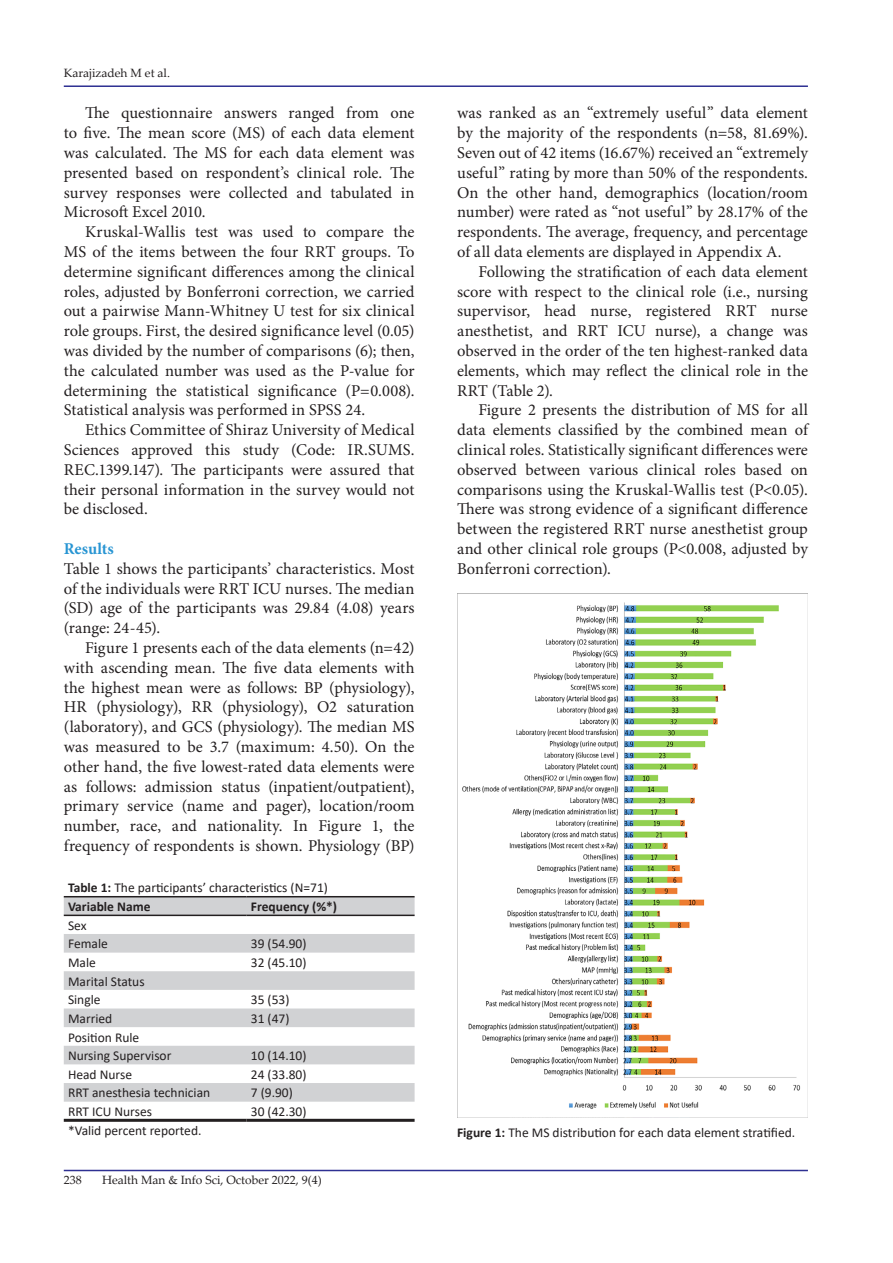
<style>
.page{position:relative;width:893px;height:1263px;background:#fff}
.page>*{position:absolute;margin:0;border:0;box-sizing:border-box;transform-origin:0 0}
.t1{font:16.5px/19.8px "Minion Pro";color:#231f20;text-align:justify}
.t2{font:700 16.5px "Minion Pro";color:#2895d3}
.t3{font:13.5px/18.6px "Calibri";color:#231f20}
.t4{font:700 13.5px "Calibri";color:#231f20}
.t5{font:12px "Palatino Linotype";color:#231f20}
.s1{font-weight:700}
</style>
<div class="page">
<hr style="left:64px;top:1170px;width:744px;height:1px;background:#2e3092">
<hr style="left:64px;top:85px;width:744px;height:2px;background:#2e3092">
<svg style="left:64px;top:897px;width:351px;height:205px;fill:#d1d2d4"></svg>
<hr style="left:64px;top:896px;width:183px;height:1px;background:#231f20">
<hr style="left:247px;top:896px;width:168px;height:1px;background:#231f20">
<hr style="left:64px;top:914px;width:183px;height:2px;background:#231f20">
<hr style="left:247px;top:914px;width:168px;height:2px;background:#231f20">
<hr style="left:64px;top:1119px;width:183px;height:3px;background:#231f20">
<hr style="left:247px;top:1119px;width:168px;height:3px;background:#231f20">
<img style="left:457px;top:593px;width:351px;height:525px">
<p class="t5" style="left:64px;top:64px;width:108px">Karajizadeh M et al.</p>
<p class="t1" style="left:64px;top:103px;width:352px;text-indent:21px">The questionnaire answers ranged from one to five. The mean score (MS) of each data element was calculated. The MS for each data element was presented based on respondent’s clinical role. The survey responses were collected and tabulated in Microsoft Excel 2010.</p>
<p class="t1" style="left:64px;top:222px;width:352px;text-indent:21px">Kruskal-Wallis test was used to compare the MS of the items between the four RRT groups. To determine significant differences among the clinical roles, adjusted by Bonferroni correction, we carried out a pairwise Mann-Whitney U test for six clinical role groups. First, the desired significance level (0.05) was divided by the number of comparisons (6); then, the calculated number was used as the P-value for determining the statistical significance (P=0.008).<br>Statistical analysis was performed in SPSS 24.</p>
<p class="t1" style="left:64px;top:420px;width:352px;text-indent:21px">Ethics Committee of Shiraz University of Medical Sciences approved this study (Code: IR.SUMS.<br>REC.1399.147). The participants were assured that their personal information in the survey would not be disclosed.</p>
<p class="t2" style="left:64px;top:537px;width:52px">Results</p>
<p class="t1" style="left:64px;top:559px;width:352px">Table 1 shows the participants’ characteristics. Most of the individuals were RRT ICU nurses. The median (SD) age of the participants was 29.84 (4.08) years (range: 24-45).</p>
<p class="t1" style="left:64px;top:638px;width:352px;text-indent:21px">Figure 1 presents each of the data elements (n=42) with ascending mean. The five data elements with the highest mean were as follows: BP (physiology), HR (physiology), RR (physiology), O2 saturation (laboratory), and GCS (physiology). The median MS was measured to be 3.7 (maximum: 4.50). On the other hand, the five lowest-rated data elements were as follows: admission status (inpatient/outpatient), primary service (name and pager), location/room number, race, and nationality. In Figure 1, the frequency of respondents is shown. Physiology (BP)</p>
<p class="t3" style="left:68px;top:878px;width:261px"><span class="s1">Table 1:</span> The participants’ characteristics (N=71)<br><span class="s1">Variable Name</span></p>
<p class="t4" style="left:251px;top:897px;width:88px">Frequency (%*)</p>
<p class="t3" style="left:68px;top:916px;width:41px">Sex<br>Female</p>
<p class="t3" style="left:251px;top:934px;width:57px">39 (54.90)</p>
<p class="t3" style="left:68px;top:953px;width:29px">Male</p>
<p class="t3" style="left:251px;top:953px;width:57px">32 (45.10)</p>
<p class="t3" style="left:68px;top:971px;width:78px">Marital Status<br>Single</p>
<p class="t3" style="left:251px;top:990px;width:40px">35 (53)</p>
<p class="t3" style="left:68px;top:1009px;width:46px">Married</p>
<p class="t3" style="left:251px;top:1009px;width:40px">31 (47)</p>
<p class="t3" style="left:68px;top:1027px;width:105px">Position Rule<br>Nursing Supervisor</p>
<p class="t3" style="left:251px;top:1046px;width:57px">10 (14.10)</p>
<p class="t1" style="left:457px;top:103px;width:352px">was ranked as an “extremely useful” data element by the majority of the respondents (n=58, 81.69%).<br>Seven out of 42 items (16.67%) received an “extremely useful” rating by more than 50% of the respondents.<br>On the other hand, demographics (location/room number) were rated as “not useful” by 28.17% of the respondents. The average, frequency, and percentage of all data elements are displayed in Appendix A.</p>
<p class="t1" style="left:457px;top:262px;width:352px;text-indent:21px">Following the stratification of each data element score with respect to the clinical role (i.e., nursing supervisor, head nurse, registered RRT nurse anesthetist, and RRT ICU nurse), a change was observed in the order of the ten highest-ranked data elements, which may reflect the clinical role in the RRT (Table 2).</p>
<p class="t1" style="left:457px;top:400px;width:352px;text-indent:21px">Figure 2 presents the distribution of MS for all data elements classified by the combined mean of clinical roles. Statistically significant differences were observed between various clinical roles based on comparisons using the Kruskal-Wallis test (P&lt;0.05).<br>There was strong evidence of a significant difference between the registered RRT nurse anesthetist group and other clinical role groups (P&lt;0.008, adjusted by Bonferroni correction).</p>
<p class="t3" style="left:68px;top:1065px;width:66px">Head Nurse</p>
<p class="t3" style="left:251px;top:1065px;width:57px">24 (33.80)</p>
<p class="t3" style="left:68px;top:1083px;width:144px">RRT anesthesia technician</p>
<p class="t3" style="left:251px;top:1083px;width:44px">7 (9.90)</p>
<p class="t3" style="left:68px;top:1102px;width:86px">RRT ICU Nurses</p>
<p class="t3" style="left:251px;top:1102px;width:57px">30 (42.30)</p>
<p class="t3" style="left:68px;top:1120px;width:135px">*Valid percent reported.</p>
<p class="t3" style="left:457px;top:1123px;width:340px"><span class="s1">Figure 1:</span> The MS distribution for each data element stratified.</p>
<p class="t5" style="left:64px;top:1172px;width:19px">238</p>
<p class="t5" style="left:102px;top:1171px;width:221px">Health Man &amp; Info Sci, October 2022, 9(4)</p>
</div>
